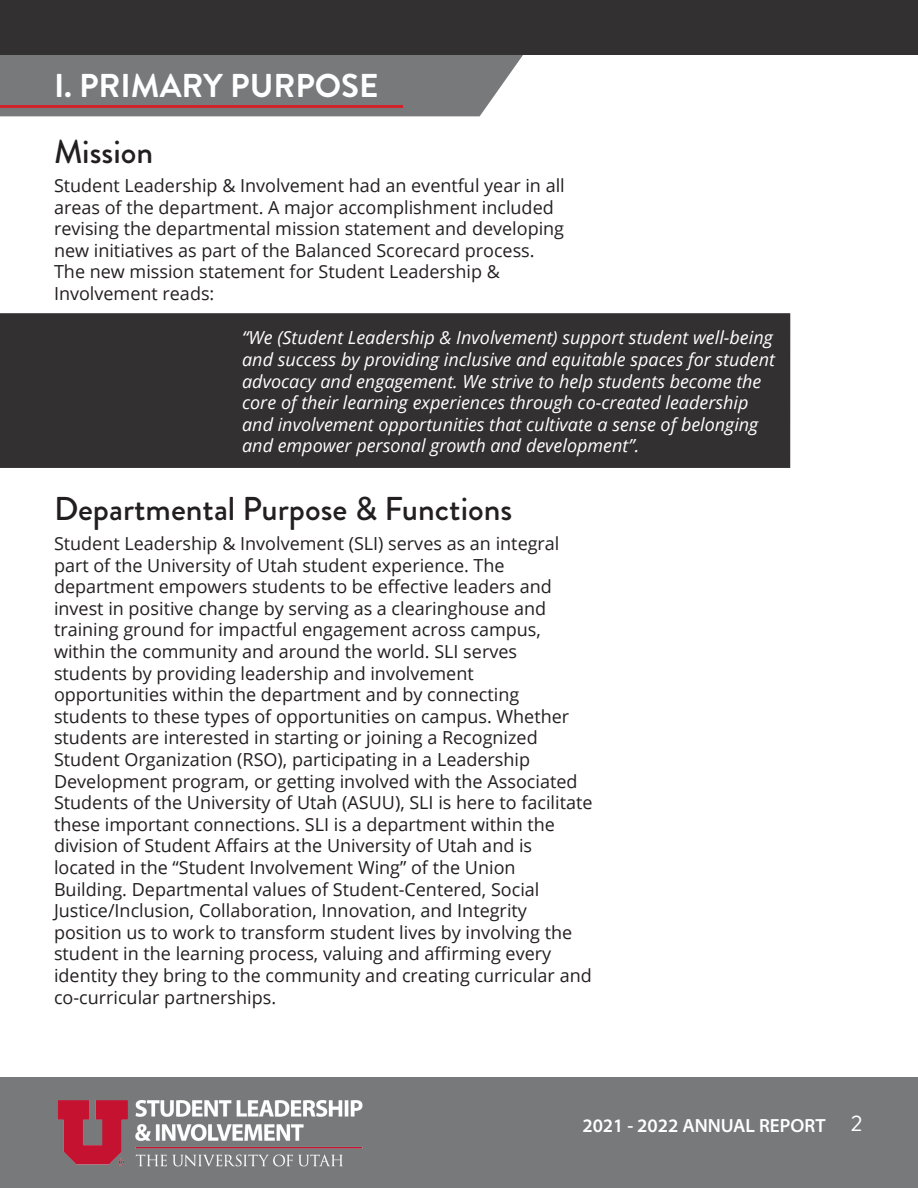
<style>
.page{position:relative;width:918px;height:1188px;background:#fff}
.page>*{position:absolute;margin:0;border:0;box-sizing:border-box;transform-origin:0 0}
.t1{font:500 33px "Brandon Grotesque";color:#231f20}
.t2{font:700 33px "Brandon Grotesque";color:#fff}
.t3{font:22.5px "Brandon Grotesque";color:#fff}
.t4{font:600 semi-expanded 19.05px "Myriad Pro";color:#fff;scale:.93 1}
.t5{font:18px/21.6px "Open Sans";color:#231f20}
.t6{font:italic 18px/21.6px "Open Sans";color:#fff}
</style>
<div class="page">
<div style="left:0;top:313px;width:790px;height:155px;background:#323031"></div>
<div style="left:0;top:55px;width:523px;height:61px;background:#77797b"></div>
<div style="left:0;top:0;width:918px;height:55px;background:#323031"></div>
<hr style="left:0;top:105px;width:403px;height:3px;background:#d2232a">
<div style="left:0;top:1077px;width:918px;height:111px;background:#77797b"></div>
<img style="left:57px;top:1100px;width:306px;height:67px">
<p class="t2" style="left:54px;top:62px;width:326px">I. PRIMARY PURPOSE</p>
<p class="t1" style="left:54px;top:129px;width:101px">Mission</p>
<p class="t5" style="left:54px;top:174px;width:512px">Student Leadership &amp; Involvement had an eventful year in all areas of the department. A major accomplishment included</p>
<p class="t5" style="left:54px;top:217px;width:512px">revising the departmental mission statement and developing new initiatives as part of the Balanced Scorecard process.</p>
<p class="t5" style="left:54px;top:261px;width:448px">The new mission statement for Student Leadership &amp;</p>
<p class="t5" style="left:54px;top:282px;width:162px">Involvement reads:</p>
<p class="t6" style="left:242px;top:327px;width:534px">“We (Student Leadership &amp; Involvement) support student well-being and success by providing inclusive and equitable spaces for student advocacy and engagement. We strive to help students become the core of their learning experiences through co-created leadership and involvement opportunities that cultivate a sense of belonging and empower personal growth and development”.</p>
<p class="t1" style="left:54px;top:486px;width:460px">Departmental Purpose &amp; Functions</p>
<p class="t5" style="left:54px;top:532px;width:507px">Student Leadership &amp; Involvement (SLI) serves as an integral part of the University of Utah student experience. The</p>
<p class="t5" style="left:54px;top:575px;width:499px">department empowers students to be effective leaders and</p>
<p class="t5" style="left:54px;top:597px;width:494px">invest in positive change by serving as a clearinghouse and training ground for impactful engagement across campus,</p>
<p class="t5" style="left:54px;top:640px;width:465px">within the community and around the world. SLI serves</p>
<p class="t5" style="left:54px;top:662px;width:421px">students by providing leadership and involvement</p>
<p class="t5" style="left:54px;top:683px;width:467px">opportunities within the department and by connecting</p>
<p class="t5" style="left:54px;top:705px;width:517px">students to these types of opportunities on campus. Whether students are interested in starting or joining a Recognized</p>
<p class="t5" style="left:54px;top:748px;width:478px">Student Organization (RSO), participating in a Leadership</p>
<p class="t5" style="left:54px;top:770px;width:540px">Development program, or getting involved with the Associated<br>Students of the University of Utah (ASUU), SLI is here to facilitate these important connections. SLI is a department within the</p>
<p class="t5" style="left:54px;top:835px;width:480px">division of Student Affairs at the University of Utah and is</p>
<p class="t5" style="left:54px;top:856px;width:463px">located in the “Student Involvement Wing” of the Union</p>
<p class="t5" style="left:54px;top:878px;width:487px">Building. Departmental values of Student-Centered, Social</p>
<p class="t5" style="left:54px;top:899px;width:474px">Justice/Inclusion, Collaboration, Innovation, and Integrity</p>
<p class="t5" style="left:54px;top:921px;width:539px">position us to work to transform student lives by involving the student in the learning process, valuing and affirming every identity they bring to the community and creating curricular and co-curricular partnerships.</p>
<p class="t4" style="left:582px;top:1113px;width:263px">2021 - 2022 ANNUAL REPORT</p>
<p class="t3" style="left:851px;top:1108px;width:13px">2</p>
</div>
